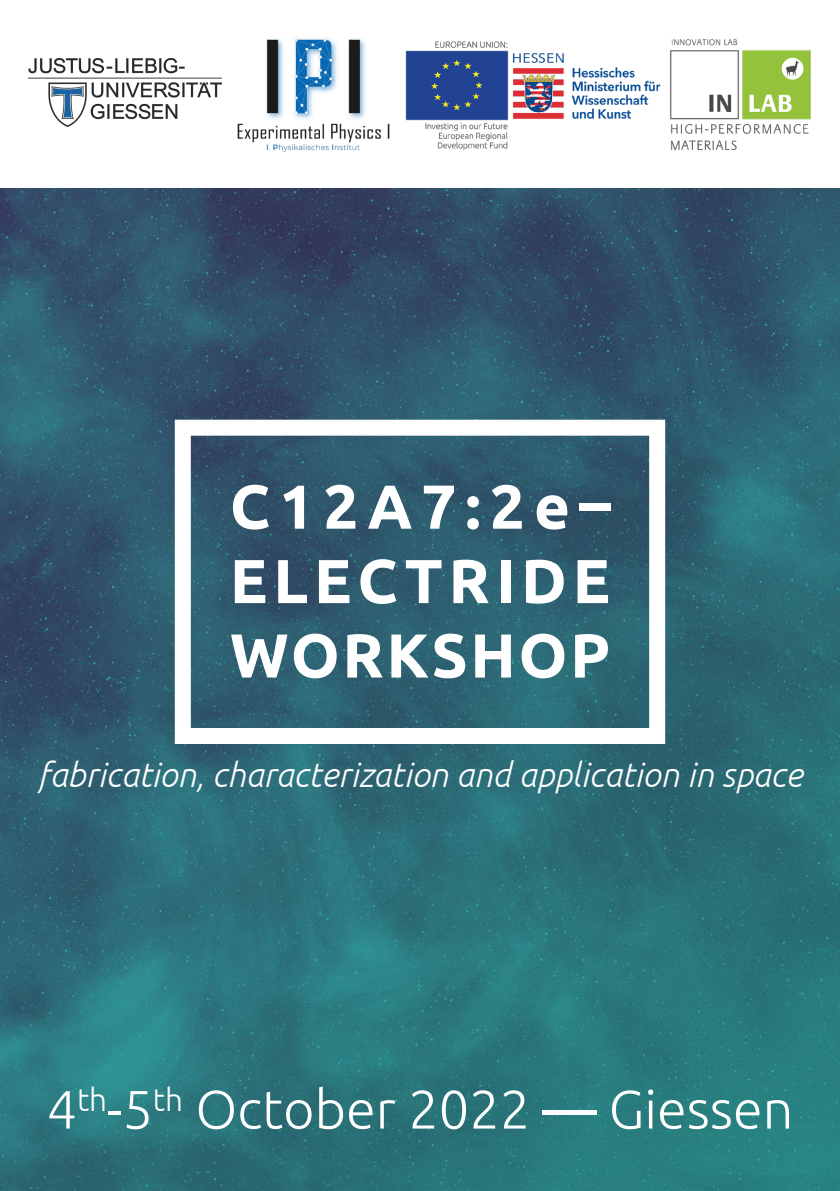
<style>
.page{position:relative;width:840px;height:1191px;background:#fff}
.page>*{position:absolute;margin:0;border:0;box-sizing:border-box;transform-origin:0 0}
.t1{font:700 62px "Ubuntu";letter-spacing:.095em;color:#fff}
.t2{font:700 62px "Ubuntu";letter-spacing:.045em;color:#fff}
.t3{font:300 54px "Ubuntu";color:#fff}
.t4{font:italic 300 34px "Ubuntu";color:#fff}
.s1{font-weight:400}
</style>
<div class="page">
<img style="left:0;top:189px;width:839px;height:1002px">
<img style="left:28px;top:58px;width:193px;height:68px">
<img style="left:405px;top:39px;width:406px;height:112px">
<img style="left:237px;top:38px;width:153px;height:114px">
<div style="left:175px;top:420px;width:489px;height:324px;border:16px solid #fff"></div>
<p class="t1" style="left:230px;top:469px;width:381px">C12A7:2e–</p>
<p class="t1" style="left:230px;top:543px;width:381px">ELECTRIDE</p>
<p class="t2" style="left:230px;top:618px;width:381px">WORKSHOP</p>
<p class="t4" style="left:38px;top:755px;width:765px">fabrication, characterization and application in space</p>
<p class="t3" style="left:47px;top:1076px;width:747px">4<sup>th</sup>-5<sup>th</sup> October 2022 <span class="s1">—</span> Giessen</p>
</div>
